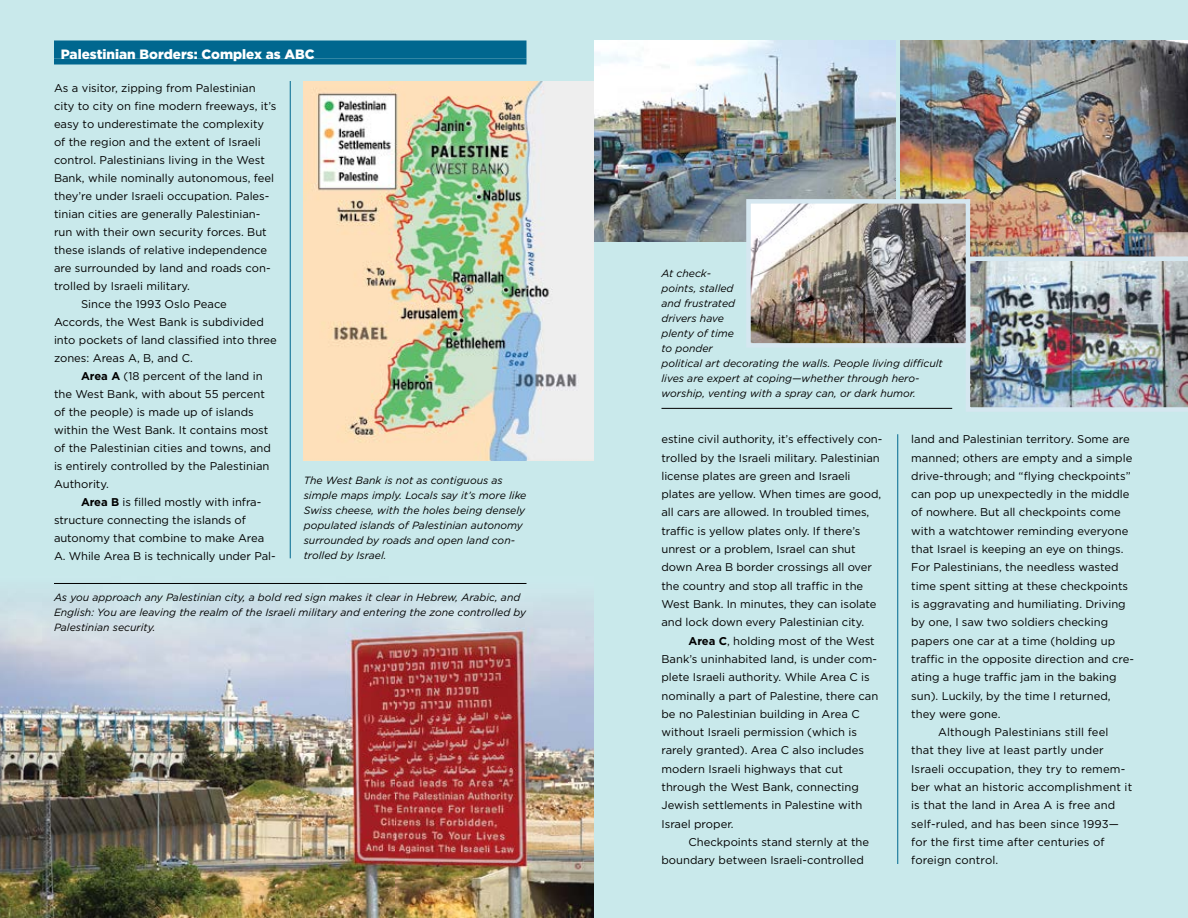
<style>
.page{position:relative;width:1188px;height:918px;background:#fff}
.page>*{position:absolute;margin:0;border:0;box-sizing:border-box;transform-origin:0 0}
.t1{font:900 13.5px "Gotham";color:#fff}
.t2{font:11.25px/18.3px "Gotham";color:#000}
.t3{font:italic 10.5px/15px "Gotham";color:#000}
.s1{font-weight:700}
</style>
<div class="page">
<div style="left:594px;top:0;width:594px;height:918px;background:#c9e9eb"></div>
<div style="left:0;top:0;width:594px;height:918px;background:#c9e9eb"></div>
<hr style="left:290px;top:81px;width:1px;height:477px;background:#00678f">
<div style="left:54px;top:40px;width:472px;height:18px;background:#00678f"></div>
<div style="left:54px;top:58px;width:472px;height:6px;background:#00678f"></div>
<img style="left:0;top:583px;width:594px;height:335px">
<hr style="left:897px;top:434px;width:1px;height:430px;background:#00678f">
<hr style="left:662px;top:408px;width:290px;height:1px;background:#000">
<hr style="left:54px;top:583px;width:472px;height:1px;background:#000">
<img style="left:304px;top:81px;width:290px;height:379px">
<img style="left:900px;top:40px;width:288px;height:216px">
<img style="left:594px;top:41px;width:301px;height:200px">
<img style="left:966px;top:256px;width:222px;height:155px">
<img style="left:751px;top:204px;width:214px;height:139px">
<div style="left:746px;top:199px;width:224px;height:149px;border:4px solid #d5e7f0"></div>
<p class="t1" style="left:61px;top:44px;width:256px">Palestinian Borders: Complex as ABC</p>
<p class="t2" style="left:54px;top:78px;width:203px">As a visitor, zipping from Palestinian</p>
<p class="t2" style="left:54px;top:96px;width:224px">city to city on fine modern freeways, it’s</p>
<p class="t2" style="left:54px;top:114px;width:212px">easy to underestimate the complexity</p>
<p class="t2" style="left:54px;top:132px;width:208px">of the region and the extent of Israeli</p>
<p class="t2" style="left:54px;top:150px;width:212px">control. Palestinians living in the West</p>
<p class="t2" style="left:54px;top:168px;width:222px">Bank, while nominally autonomous, feel</p>
<p class="t2" style="left:54px;top:186px;width:217px">they’re under Israeli occupation. Pales-</p>
<p class="t2" style="left:54px;top:204px;width:208px">tinian cities are generally Palestinian-</p>
<p class="t2" style="left:54px;top:222px;width:214px">run with their own security forces. But</p>
<p class="t2" style="left:54px;top:240px;width:215px">these islands of relative independence</p>
<p class="t2" style="left:54px;top:258px;width:218px">are surrounded by land and roads con-</p>
<p class="t2" style="left:54px;top:276px;width:138px">trolled by Israeli military.</p>
<p class="t2" style="left:81px;top:294px;width:147px">Since the 1993 Oslo Peace</p>
<p class="t2" style="left:54px;top:312px;width:212px">Accords, the West Bank is subdivided</p>
<p class="t2" style="left:54px;top:330px;width:224px">into pockets of land classified into three</p>
<p class="t2" style="left:54px;top:348px;width:140px">zones: Areas A, B, and C.</p>
<p class="t2" style="left:81px;top:366px;width:183px"><span class="s1">Area A</span> (18 percent of the land in</p>
<p class="t2" style="left:54px;top:384px;width:212px">the West Bank, with about 55 percent</p>
<p class="t2" style="left:54px;top:402px;width:201px">of the people) is made up of islands</p>
<p class="t2" style="left:54px;top:420px;width:216px">within the West Bank. It contains most</p>
<p class="t2" style="left:54px;top:438px;width:218px">of the Palestinian cities and towns, and</p>
<p class="t2" style="left:54px;top:456px;width:217px">is entirely controlled by the Palestinian</p>
<p class="t2" style="left:54px;top:474px;width:56px">Authority.</p>
<p class="t2" style="left:81px;top:492px;width:182px"><span class="s1">Area B</span> is filled mostly with infra-</p>
<p class="t2" style="left:54px;top:510px;width:193px">structure connecting the islands of</p>
<p class="t2" style="left:54px;top:528px;width:212px">autonomy that combine to make Area</p>
<p class="t2" style="left:54px;top:546px;width:223px">A. While Area B is technically under Pal-</p>
<p class="t3" style="left:304px;top:473px;width:224px">The West Bank is not as contiguous as simple maps imply. Locals say it’s more like Swiss cheese, with the holes being densely populated islands of Palestinian autonomy surrounded by roads and open land con&shy;trolled by Israel.</p>
<p class="t3" style="left:54px;top:589px;width:474px">As you approach any Palestinian city, a bold red sign makes it clear in Hebrew, Arabic, and<br>English: You are leaving the realm of the Israeli military and entering the zone controlled by<br>Palestinian security.</p>
<p class="t3" style="left:662px;top:266px;width:283px">At check-<br>points, stalled<br>and frustrated<br>drivers have<br>plenty of time<br>to ponder<br>political art decorating the walls. People living difficult lives are expert at coping—whether through hero&shy;worship, venting with a spray can, or dark humor.</p>
<p class="t2" style="left:662px;top:430px;width:222px">estine civil authority, it’s effectively con&shy;trolled by the Israeli military. Palestinian license plates are green and Israeli plates are yellow. When times are good, all cars are allowed. In troubled times, traffic is yellow plates only. If there’s unrest or a problem, Israel can shut down Area B border crossings all over the country and stop all traffic in the West Bank. In minutes, they can isolate and lock down every Palestinian city.</p>
<p class="t2" style="left:662px;top:631px;width:218px;text-indent:27px"><span class="s1">Area C</span>, holding most of the West Bank’s uninhabited land, is under com&shy;plete Israeli authority. While Area C is nominally a part of Palestine, there can be no Palestinian building in Area C without Israeli permission (which is rarely granted). Area C also includes modern Israeli highways that cut through the West Bank, connecting Jewish settlements in Palestine with Israel proper.</p>
<p class="t2" style="left:662px;top:833px;width:209px;text-indent:27px">Checkpoints stand sternly at the boundary between Israeli-controlled</p>
<p class="t2" style="left:911px;top:430px;width:220px">land and Palestinian territory. Some are</p>
<p class="t2" style="left:911px;top:448px;width:223px">manned; others are empty and a simple</p>
<p class="t2" style="left:911px;top:466px;width:221px">drive-through; and “flying checkpoints”</p>
<p class="t2" style="left:911px;top:485px;width:220px">can pop up unexpectedly in the middle</p>
<p class="t2" style="left:911px;top:503px;width:211px">of nowhere. But all checkpoints come</p>
<p class="t2" style="left:911px;top:521px;width:219px">with a watchtower reminding everyone</p>
<p class="t2" style="left:911px;top:540px;width:214px">that Israel is keeping an eye on things.</p>
<p class="t2" style="left:911px;top:558px;width:209px">For Palestinians, the needless wasted</p>
<p class="t2" style="left:911px;top:576px;width:218px">time spent sitting at these checkpoints</p>
<p class="t2" style="left:911px;top:595px;width:216px">is aggravating and humiliating. Driving</p>
<p class="t2" style="left:911px;top:613px;width:198px">by one, I saw two soldiers checking</p>
<p class="t2" style="left:911px;top:631px;width:205px">papers one car at a time (holding up</p>
<p class="t2" style="left:911px;top:650px;width:224px">traffic in the opposite direction and cre-</p>
<p class="t2" style="left:911px;top:668px;width:207px">ating a huge traffic jam in the baking</p>
<p class="t2" style="left:911px;top:686px;width:201px">sun). Luckily, by the time I returned,</p>
<p class="t2" style="left:911px;top:704px;width:91px">they were gone.</p>
<p class="t2" style="left:938px;top:723px;width:172px">Although Palestinians still feel</p>
<p class="t2" style="left:911px;top:741px;width:194px">that they live at least partly under</p>
<p class="t2" style="left:911px;top:759px;width:216px">Israeli occupation, they try to remem-</p>
<p class="t2" style="left:911px;top:778px;width:222px">ber what an historic accomplishment it</p>
<p class="t2" style="left:911px;top:796px;width:205px">is that the land in Area A is free and</p>
<p class="t2" style="left:911px;top:814px;width:209px">self-ruled, and has been since 1993—</p>
<p class="t2" style="left:911px;top:833px;width:195px">for the first time after centuries of</p>
<p class="t2" style="left:911px;top:851px;width:88px">foreign control.</p>
</div>
